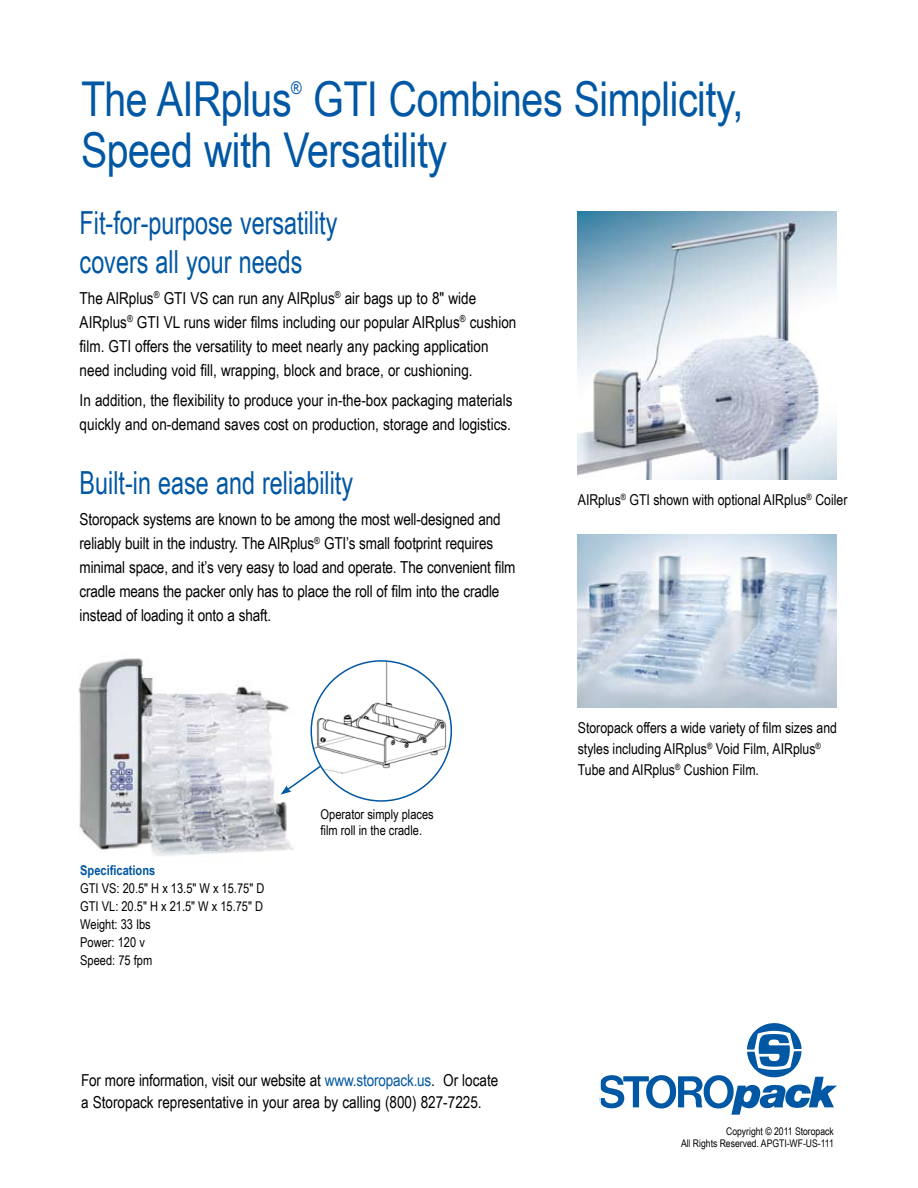
<style>
.page{position:relative;width:918px;height:1188px;background:#fff}
.page>*{position:absolute;margin:0;border:0;box-sizing:border-box;transform-origin:0 0}
.t1{font:48px "Arial Narrow";letter-spacing:-.01em;color:#0057a3}
.t2{font:31.8px/39px "Arial Narrow";color:#0057a3;scale:.9 1}
.t3{font:17.55px "Arial Narrow";color:#0057a3}
.t4{font:16.5px/24px "Arial Narrow";color:#000}
.t5{font:15px/21px "Arial Narrow";color:#000}
.t6{font:13.5px/18px "Arial Narrow";color:#000}
.t7{font:700 13.5px "Arial Narrow";color:#0057a3}
.t8{font:10.5px/12px "Arial Narrow";color:#000;text-align:right}
.s1{color:#0057a3}
</style>
<div class="page">
<svg style="left:601px;top:1023px;width:236px;height:92px"></svg>
<img style="left:78px;top:658px;width:215px;height:198px">
<img style="left:578px;top:534px;width:258px;height:173px">
<img style="left:313px;top:661px;width:138px;height:121px">
<svg style="left:281px;top:764px;width:42px;height:31px"></svg>
<img style="left:578px;top:212px;width:259px;height:268px">
<h1 class="t1" style="left:81px;top:64px;width:664px">The AIRplus GTI Combines Simplicity,</h1>
<p class="t3" style="left:291px;top:75px;width:12px">®</p>
<h1 class="t1" style="left:81px;top:115px;width:368px">Speed with Versatility</h1>
<h2 class="t2" style="left:80px;top:202px;width:288px">Fit-for-purpose versatility covers all your needs</h2>
<p class="t4" style="left:80px;top:285px;width:438px">The AIRplus<sup>®</sup> GTI VS can run any AIRplus<sup>®</sup> air bags up to 8" wide AIRplus<sup>®</sup> GTI VL runs wider films including our popular AIRplus<sup>®</sup> cushion film. GTI offers the versatility to meet nearly any packing application need including void fill, wrapping, block and brace, or cushioning.</p>
<p class="t4" style="left:80px;top:388px;width:434px">In addition, the flexibility to produce your in-the-box packaging materials quickly and on-demand saves cost on production, storage and logistics.</p>
<h2 class="t2" style="left:80px;top:463px;width:305px">Built-in ease and reliability</h2>
<p class="t4" style="left:80px;top:507px;width:437px">Storopack systems are known to be among the most well-designed and reliably built in the industry. The AIRplus<sup>®</sup> GTI’s small footprint requires minimal space, and it’s very easy to load and operate. The convenient film cradle means the packer only has to place the roll of film into the cradle instead of loading it onto a shaft.</p>
<p class="t7" style="left:80px;top:860px;width:77px">Specifications</p>
<p class="t6" style="left:80px;top:878px;width:186px">GTI VS: 20.5" H x 13.5" W x 15.75" D<br>GTI VL: 20.5" H x 21.5" W x 15.75" D<br>Weight: 33 Ibs<br>Power: 120 v<br>Speed: 75 fpm</p>
<p class="t6" style="left:321px;top:805px;width:115px;line-height:16.2px">Operator simply places film roll in the cradle.</p>
<p class="t4" style="left:81px;top:1068px;width:419px;line-height:22.5px">For more information, visit our website at <span class="s1">www.storopack.us</span>. Or locate a Storopack representative in your area by calling (800) 827-7225.</p>
<p class="t5" style="left:578px;top:489px;width:271px">AIRplus<sup>®</sup> GTI shown with optional AIRplus<sup>®</sup> Coiler</p>
<p class="t5" style="left:578px;top:717px;width:261px">Storopack offers a wide variety of film sizes and styles including AIRplus<sup>®</sup> Void Film, AIRplus<sup>®<br></sup>Tube and AIRplus<sup>®</sup> Cushion Film.</p>
<p class="t8" style="left:681px;top:1125px;width:154px">Copyright © 2011 Storopack<br>All Rights Reserved. APGTI-WF-US-111</p>
</div>
